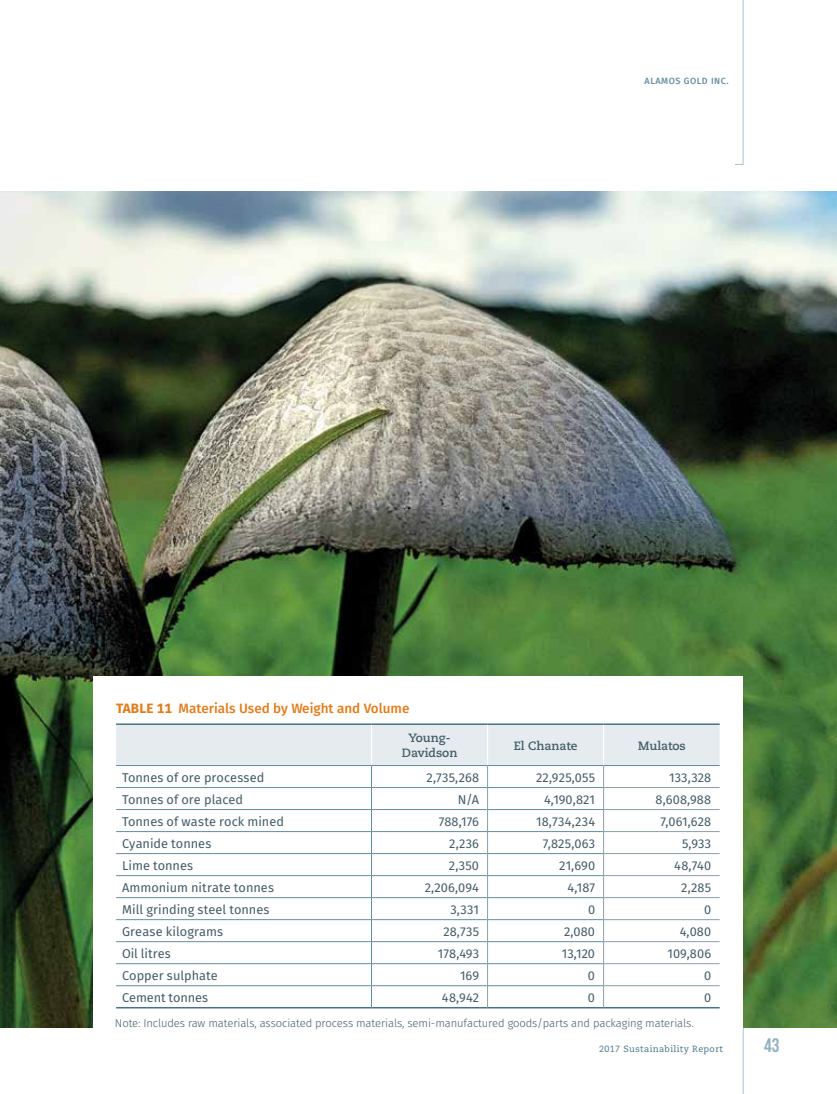
<style>
.page{position:relative;width:837px;height:1094px;background:#fff}
.page>*{position:absolute;margin:0;border:0;box-sizing:border-box;transform-origin:0 0}
.t1{font:19.5px "Bebas Neue";color:#95b1c0}
.t2{font:500 13.5px "Fira Sans";color:#e17c1c}
.t3{font:12.75px "Fira Sans";letter-spacing:.005em;color:#445d69}
.t4{font:700 12px/15px "Caecilia";color:#445d69;text-align:center}
.t5{font:300 11.25px "Fira Sans";letter-spacing:-.01em;color:#445d69}
.t6{font:9px "Caecilia LT Std";letter-spacing:.04em;color:#477286}
.t7{font:500 9px "Fira Sans";letter-spacing:.06em;color:#658d9f}
.s1{font-weight:700}
</style>
<div class="page">
<hr style="left:743px;top:1026px;width:1px;height:68px;background:#a8c1ce">
<svg style="left:735px;top:0;width:9px;height:165px"></svg>
<img style="left:0;top:191px;width:837px;height:836px">
<div style="left:94px;top:676px;width:649px;height:353px;background:#fff"></div>
<hr style="left:116px;top:1007px;width:256px;height:1px;background:#477286">
<hr style="left:372px;top:723px;width:116px;height:2px;background:#477286">
<hr style="left:488px;top:723px;width:116px;height:2px;background:#477286">
<svg style="left:116px;top:724px;width:604px;height:283px"></svg>
<hr style="left:372px;top:1007px;width:116px;height:1px;background:#477286">
<hr style="left:488px;top:1007px;width:116px;height:1px;background:#477286">
<hr style="left:604px;top:1007px;width:116px;height:1px;background:#477286">
<hr style="left:116px;top:723px;width:256px;height:2px;background:#477286">
<hr style="left:371px;top:725px;width:1px;height:40px;background:#fff">
<hr style="left:116px;top:765px;width:256px;height:1px;background:#658d9f">
<hr style="left:604px;top:723px;width:116px;height:2px;background:#477286">
<hr style="left:603px;top:725px;width:1px;height:40px;background:#fff">
<hr style="left:604px;top:765px;width:116px;height:1px;background:#658d9f">
<p class="t7" style="left:645px;top:74px;width:86px">ALAMOS GOLD INC.</p>
<p class="t2" style="left:116px;top:699px;width:295px"><span class="s1">TABLE 11</span> Materials Used by Weight and Volume</p>
<p class="t4" style="left:402px;top:730px;width:57px">Young-<br>Davidson</p>
<p class="t4" style="left:514px;top:738px;width:65px">El Chanate</p>
<p class="t4" style="left:638px;top:738px;width:49px">Mulatos</p>
<p class="t3" style="left:122px;top:768px;width:144px">Tonnes of ore processed</p>
<p class="t3" style="left:427px;top:768px;width:54px">2,735,268</p>
<p class="t3" style="left:536px;top:768px;width:61px">22,925,055</p>
<p class="t3" style="left:669px;top:768px;width:43px">133,328</p>
<p class="t3" style="left:122px;top:790px;width:123px">Tonnes of ore placed</p>
<p class="t3" style="left:458px;top:790px;width:23px">N/A</p>
<p class="t3" style="left:544px;top:790px;width:53px">4,190,821</p>
<p class="t3" style="left:655px;top:790px;width:57px">8,608,988</p>
<p class="t3" style="left:122px;top:812px;width:163px">Tonnes of waste rock mined</p>
<p class="t3" style="left:439px;top:812px;width:42px">788,176</p>
<p class="t3" style="left:536px;top:812px;width:60px">18,734,234</p>
<p class="t3" style="left:661px;top:812px;width:52px">7,061,628</p>
<p class="t3" style="left:122px;top:834px;width:91px">Cyanide tonnes</p>
<p class="t3" style="left:449px;top:834px;width:31px">2,236</p>
<p class="t3" style="left:543px;top:834px;width:54px">7,825,063</p>
<p class="t3" style="left:682px;top:834px;width:31px">5,933</p>
<p class="t3" style="left:122px;top:856px;width:73px">Lime tonnes</p>
<p class="t3" style="left:449px;top:856px;width:32px">2,350</p>
<p class="t3" style="left:559px;top:856px;width:37px">21,690</p>
<p class="t3" style="left:674px;top:856px;width:38px">48,740</p>
<p class="t3" style="left:122px;top:878px;width:153px">Ammonium nitrate tonnes</p>
<p class="t3" style="left:425px;top:878px;width:56px">2,206,094</p>
<p class="t3" style="left:568px;top:878px;width:29px">4,187</p>
<p class="t3" style="left:681px;top:878px;width:31px">2,285</p>
<p class="t3" style="left:122px;top:900px;width:149px">Mill grinding steel tonnes</p>
<p class="t3" style="left:451px;top:900px;width:30px">3,331</p>
<p class="t3" style="left:588px;top:900px;width:9px">0</p>
<p class="t3" style="left:704px;top:900px;width:9px">0</p>
<p class="t3" style="left:122px;top:922px;width:102px">Grease kilograms</p>
<p class="t3" style="left:443px;top:922px;width:37px">28,735</p>
<p class="t3" style="left:564px;top:922px;width:33px">2,080</p>
<p class="t3" style="left:680px;top:922px;width:33px">4,080</p>
<p class="t3" style="left:122px;top:944px;width:50px">Oil litres</p>
<p class="t3" style="left:438px;top:944px;width:43px">178,493</p>
<p class="t3" style="left:562px;top:944px;width:35px">13,120</p>
<p class="t3" style="left:668px;top:944px;width:45px">109,806</p>
<p class="t3" style="left:122px;top:966px;width:97px">Copper sulphate</p>
<p class="t3" style="left:460px;top:966px;width:20px">169</p>
<p class="t3" style="left:588px;top:966px;width:9px">0</p>
<p class="t3" style="left:704px;top:966px;width:9px">0</p>
<p class="t3" style="left:122px;top:988px;width:87px">Cement tonnes</p>
<p class="t3" style="left:442px;top:988px;width:39px">48,942</p>
<p class="t3" style="left:588px;top:988px;width:9px">0</p>
<p class="t3" style="left:704px;top:988px;width:9px">0</p>
<p class="t5" style="left:115px;top:1015px;width:580px">Note: Includes raw materials, associated process materials, semi-manufactured goods/parts and packaging materials.</p>
<p class="t6" style="left:599px;top:1043px;width:125px">2017 Sustainability Report</p>
<h1 class="t1" style="left:764px;top:1034px;width:17px">43</h1>
</div>
